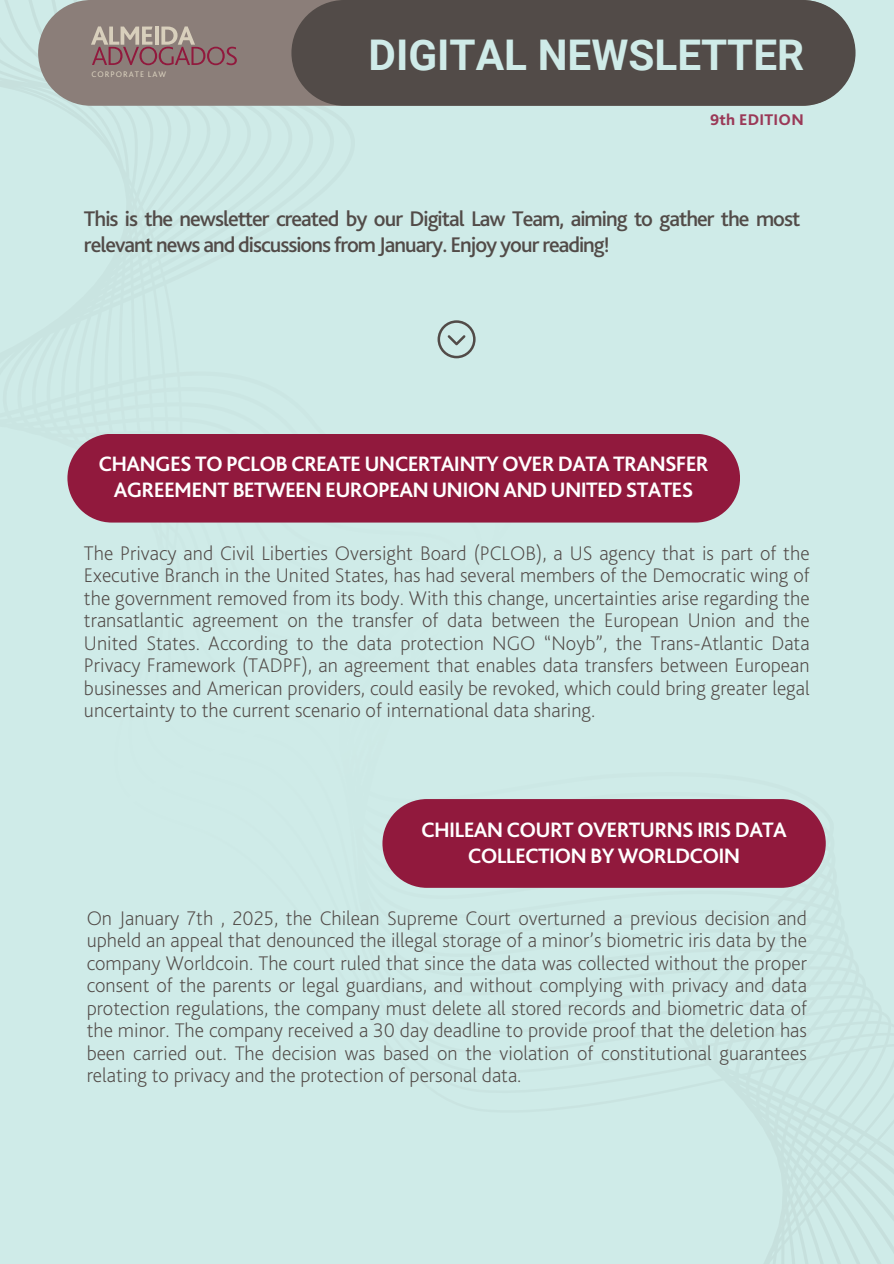
<style>
.page{position:relative;width:894px;height:1264px;background:#fff}
.page>*{position:absolute;margin:0;border:0;box-sizing:border-box;transform-origin:0 0}
.t1{font:700 42.3px "Roboto";color:#cfebe8}
.t2{font:500 22.2px/25.8px "Bliss 2";letter-spacing:-.045em;color:#524b48}
.t3{font:700 21.9px/25.8px "Bliss 2";letter-spacing:-.035em;color:#fff;text-align:center}
.t4{font:200 20.55px/22.5px "Bliss 2";color:#524b48;text-align:justify}
.t5{font:800 16.2px "Bliss 2";letter-spacing:.015em;color:#91193d}
.t6{font:8.4px "Bliss 2";letter-spacing:.11em;color:#d8cfbc}
</style>
<div class="page">
<div style="left:0;top:0;width:893px;height:1263px;background:#cfebe8"></div>
<div style="left:67px;top:434px;width:672px;height:88px;background:#91193d"></div>
<svg style="left:437px;top:320px;width:38px;height:38px"></svg>
<div style="left:38px;top:0;width:816px;height:106px;background:#8b7e79;border-radius:53px"></div>
<div style="left:291px;top:0;width:564px;height:106px;background:#524b48;border-radius:53px"></div>
<svg style="left:91px;top:26px;width:146px;height:39px"></svg>
<div style="left:382px;top:799px;width:443px;height:88px;background:#91193d"></div>
<h5 class="t6" style="left:91px;top:69px;width:76px">CORPORATE LAW</h5>
<h1 class="t1" style="left:368px;top:31px;width:437px">DIGITAL NEWSLETTER</h1>
<p class="t5" style="left:709px;top:111px;width:95px">9th EDITION</p>
<p class="t2" style="left:84px;top:206px;width:717px">This is the newsletter created by our Digital Law Team, aiming to gather the most relevant news and discussions from January. Enjoy your reading!</p>
<p class="t3" style="left:99px;top:451px;width:611px">CHANGES TO PCLOB CREATE UNCERTAINTY OVER DATA TRANSFER<br>AGREEMENT BETWEEN EUROPEAN UNION AND UNITED STATES</p>
<p class="t4" style="left:84px;top:541px;width:727px">The Privacy and Civil Liberties Oversight Board (PCLOB), a US agency that is part of the Executive Branch in the United States, has had several members of the Democratic wing of the government removed from its body. With this change, uncertainties arise regarding the transatlantic agreement on the transfer of data between the European Union and the United States. According to the data protection NGO “Noyb”, the Trans-Atlantic Data Privacy Framework (TADPF), an agreement that enables data transfers between European businesses and American providers, could easily be revoked, which could bring greater legal uncertainty to the current scenario of international data sharing.</p>
<h3 class="t3" style="left:421px;top:816px;width:367px">CHILEAN COURT OVERTURNS IRIS DATA<br>COLLECTION BY WORLDCOIN</h3>
<p class="t4" style="left:87px;top:906px;width:721px">On January 7th , 2025, the Chilean Supreme Court overturned a previous decision and upheld an appeal that denounced the illegal storage of a minor’s biometric iris data by the company Worldcoin. The court ruled that since the data was collected without the proper consent of the parents or legal guardians, and without complying with privacy and data protection regulations, the company must delete all stored records and biometric data of the minor. The company received a 30 day deadline to provide proof that the deletion has been carried out. The decision was based on the violation of constitutional guarantees relating to privacy and the protection of personal data.</p>
</div>
